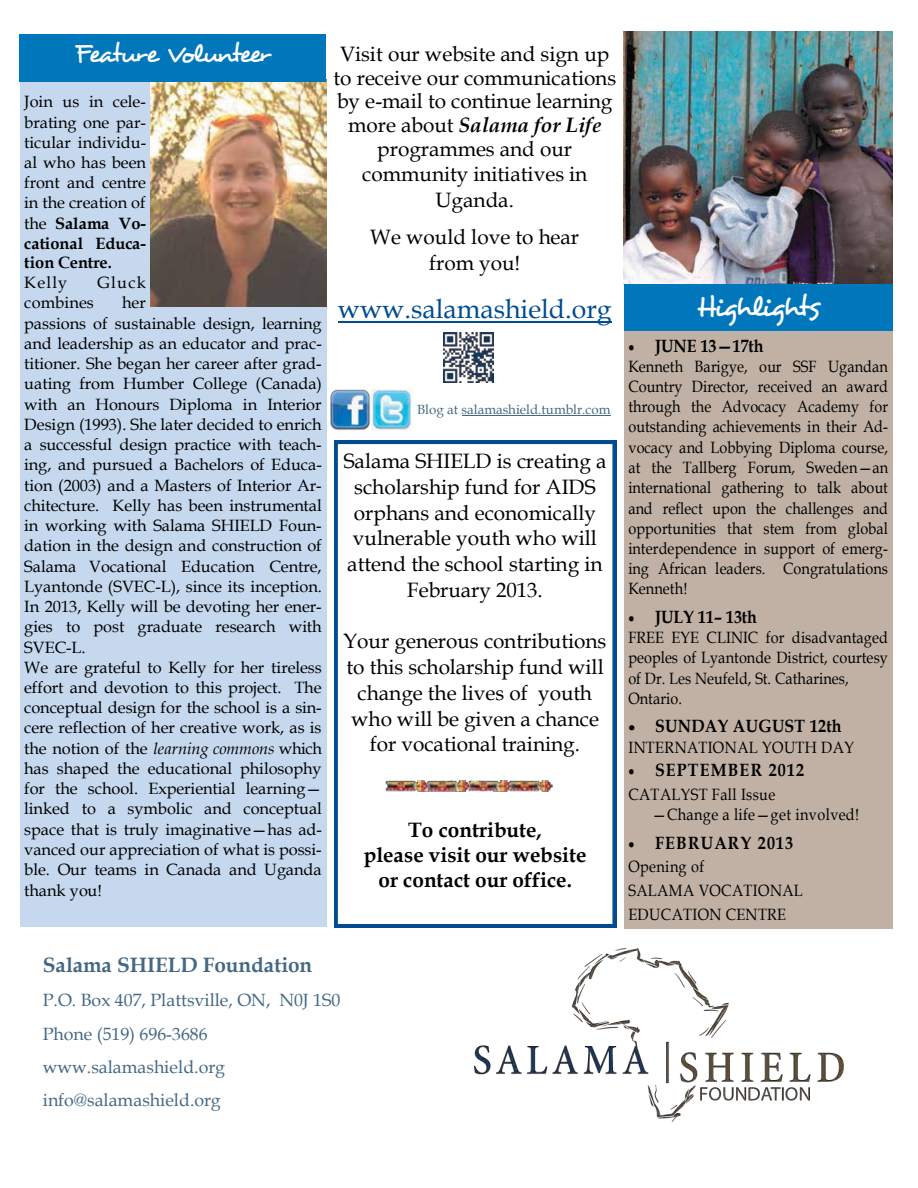
<style>
.page{position:relative;width:918px;height:1188px;background:#fff}
.page>*{position:absolute;margin:0;border:0;box-sizing:border-box;transform-origin:0 0}
.t1{font:29.7px "Desyrel";letter-spacing:-.085em;color:#fff}
.t2{font:26.7px "Book Antiqua";color:#004c90}
.t3{font:26.7px "Desyrel";letter-spacing:-.085em;color:#fff}
.t4{font:20.85px/25.8px "Book Antiqua";color:#000;text-align:center}
.t5{font:700 20.85px/25px "Book Antiqua";color:#000;text-align:center}
.t6{font:700 20.85px "Book Antiqua";color:#446883}
.t7{font:17.7px/33.2px "Book Antiqua";color:#446883}
.t8{font:700 17.7px "Book Antiqua";letter-spacing:.075em;color:#000;scale:.9 1}
.t9{font:700 17.7px "Book Antiqua";letter-spacing:.025em;color:#000;scale:.9 1}
.t10{font:700 17.7px "Book Antiqua";letter-spacing:-.005em;color:#000;scale:.9 1}
.t11{font:700 17.7px "Book Antiqua";color:#000;scale:.9 1}
.t12{font:16.35px/20.2px "Book Antiqua";letter-spacing:-.005em;color:#000;text-align:justify}
.t13{font:16.35px/20.2px "Book Antiqua";letter-spacing:-.005em;color:#000;text-align:justify;scale:.88 1}
.t14{font:16.35px/23.7px "Book Antiqua";letter-spacing:.03em;color:#000;scale:.88 1}
.t15{font:13.35px "Book Antiqua";color:#446883}
.s1{font-weight:700}
.s2{font-style:italic}
.s3{font-weight:700;font-style:italic}
</style>
<div class="page">
<div style="left:20px;top:80px;width:306px;height:847px;background:#c5d8ee"></div>
<div style="left:624px;top:32px;width:268px;height:896px;background:#c0b1a4"></div>
<hr style="left:338px;top:321px;width:274px;height:2px;background:#004c90">
<img style="left:150px;top:81px;width:176px;height:225px">
<div style="left:20px;top:34px;width:306px;height:47px;background:#0077ba"></div>
<img style="left:330px;top:390px;width:82px;height:41px">
<hr style="left:462px;top:415px;width:148px;height:1px;background:#446883">
<img style="left:624px;top:32px;width:269px;height:253px">
<div style="left:624px;top:285px;width:268px;height:46px;background:#0077ba"></div>
<img style="left:474px;top:948px;width:370px;height:173px">
<svg style="left:334px;top:440px;width:282px;height:488px"></svg>
<img style="left:381px;top:780px;width:178px;height:11px">
<img style="left:443px;top:332px;width:51px;height:51px">
<h2 class="t3" style="left:75px;top:37px;width:197px">Feature Volunteer</h2>
<p class="t12" style="left:24px;top:91px;width:123px">Join us in cele&shy;brating one par&shy;ticular individu&shy;al who has been front and centre in the creation of the <span class="s1">Salama Vo&shy;cational Educa&shy;tion Centre.</span></p>
<p class="t12" style="left:24px;top:272px;width:45px">Kelly</p>
<p class="t12" style="left:98px;top:272px;width:50px">Gluck</p>
<p class="t12" style="left:24px;top:292px;width:71px">combines</p>
<p class="t12" style="left:24px;top:292px;width:299px;text-align:left;text-indent:98px">her<br>passions of sustainable design, learning and leadership as an educator and prac&shy;titioner. She began her career after grad&shy;uating from Humber College (Canada) with an Honours Diploma in Interior Design (1993). She later decided to enrich a successful design practice with teach&shy;ing, and pursued a Bachelors of Educa&shy;tion (2003) and a Masters of Interior Ar&shy;chitecture. Kelly has been instrumental in working with Salama SHIELD Foun&shy;dation in the design and construction of Salama Vocational Education Centre, Lyantonde (SVEC-L), since its inception.<br>In 2013, Kelly will be devoting her ener&shy;gies to post graduate research with SVEC-L.<br>We are grateful to Kelly for her tireless effort and devotion to this project. The conceptual design for the school is a sin&shy;cere reflection of her creative work, as is the notion of the <span class="s2">learning commons</span> which has shaped the educational philosophy for the school. Experiential learning— linked to a symbolic and conceptual space that is truly imaginative—has ad&shy;vanced our appreciation of what is possi&shy;ble. Our teams in Canada and Uganda thank you!</p>
<p class="t4" style="left:333px;top:41px;width:284px;line-height:24.3px">Visit our website and sign up to receive our communications by e-mail to continue learning more about <span class="s3">Salama for Life </span>programmes and our community initiatives in<br>Uganda.</p>
<p class="t4" style="left:370px;top:224px;width:210px">We would love to hear from you!</p>
<h2 class="t2" style="left:338px;top:290px;width:275px">www.salamashield.org</h2>
<p class="t15" style="left:417px;top:400px;width:195px">Blog at salamashield.tumblr.com</p>
<p class="t4" style="left:344px;top:447px;width:264px">Salama SHIELD is creating a scholarship fund for AIDS orphans and economically vulnerable youth who will attend the school starting in<br>February 2013.</p>
<p class="t4" style="left:343px;top:628px;width:264px">Your generous contributions to this scholarship fund will change the lives of youth who will be given a chance for vocational training.</p>
<p class="t5" style="left:364px;top:817px;width:224px">To contribute,<br>please visit our website or contact our office.</p>
<h1 class="t1" style="left:696px;top:288px;width:125px">Highlights</h1>
<p class="t10" style="left:628px;top:334px;width:152px">• JUNE 13—17th</p>
<p class="t13" style="left:628px;top:356px;width:297px">Kenneth Barigye, our SSF Ugandan Country Director, received an award through the Advocacy Academy for outstanding achievements in their Ad&shy;vocacy and Lobbying Diploma course, at the Tallberg Forum, Sweden—an international gathering to talk about and reflect upon the challenges and opportunities that stem from global interdependence in support of emerg&shy;ing African leaders. Congratulations Kenneth!</p>
<p class="t11" style="left:628px;top:605px;width:144px">• JULY 11– 13th</p>
<p class="t13" style="left:628px;top:627px;width:296px;text-align:left">FREE EYE CLINIC for disadvantaged peoples of Lyantonde District, courtesy of Dr. Les Neufeld, St. Catharines,<br>Ontario.</p>
<p class="t9" style="left:628px;top:714px;width:238px">• SUNDAY AUGUST 12th</p>
<p class="t14" style="left:628px;top:735px;width:258px">INTERNATIONAL YOUTH DAY</p>
<p class="t8" style="left:628px;top:758px;width:197px">• SEPTEMBER 2012</p>
<p class="t14" style="left:652px;top:784px;width:237px;line-height:20.2px;text-indent:-24px">CATALYST Fall Issue<br>—Change a life—get involved!</p>
<p class="t8" style="left:628px;top:831px;width:185px">• FEBRUARY 2013</p>
<p class="t14" style="left:628px;top:855px;width:200px">Opening of<br>SALAMA VOCATIONAL<br>EDUCATION CENTRE</p>
<p class="t6" style="left:43px;top:950px;width:271px">Salama SHIELD Foundation</p>
<p class="t7" style="left:43px;top:983px;width:299px">P.O. Box 407, Plattsville, ON, N0J 1S0<br>Phone (519) 696-3686 www.salamashield.org info@salamashield.org</p>
</div>
